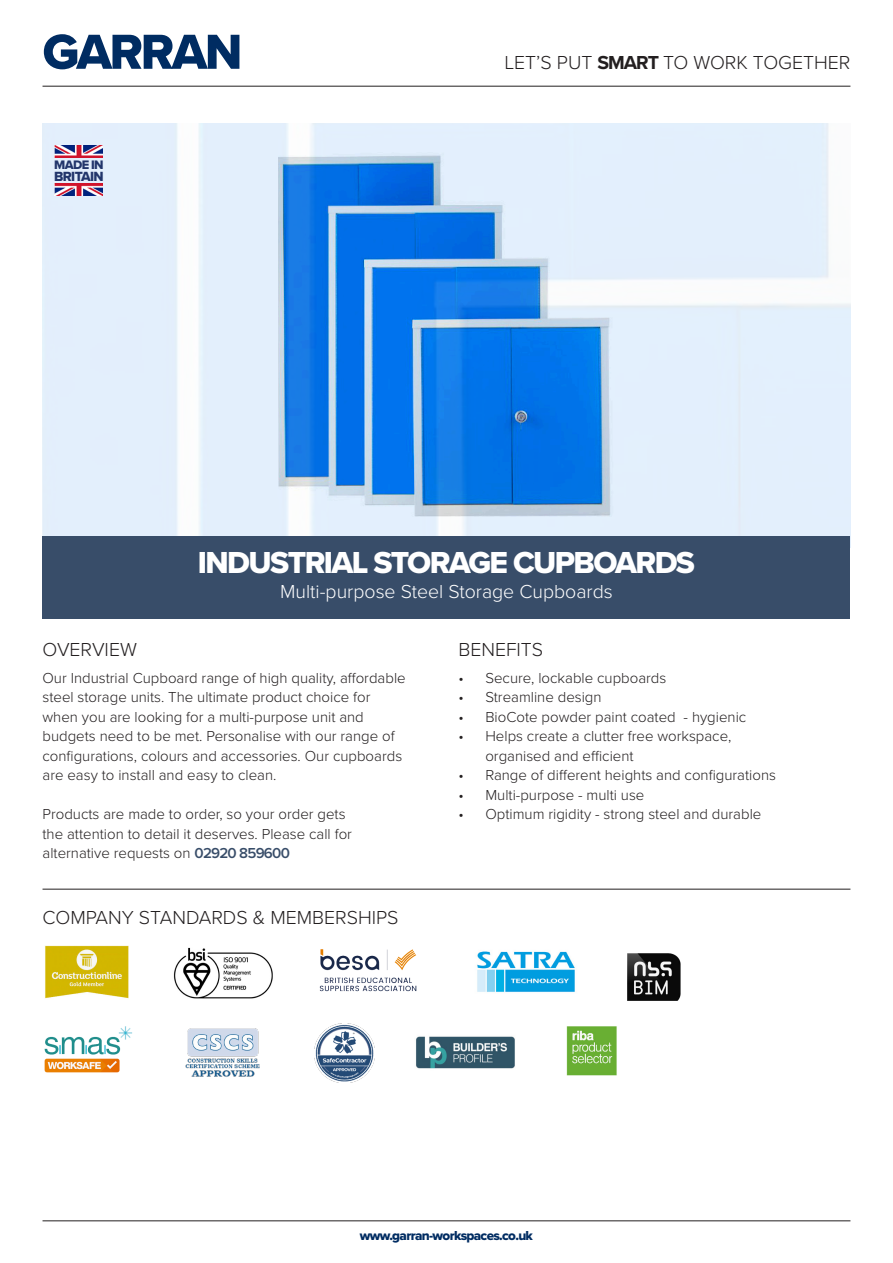
<style>
.page{position:relative;width:893px;height:1263px;background:#fff}
.page>*{position:absolute;margin:0;border:0;box-sizing:border-box;transform-origin:0 0}
.t1{font:51px "Proxima Nova Extrabld";letter-spacing:-.05em;color:#002c62}
.t2{font:31.5px "Proxima Nova Extrabld";letter-spacing:-.05em;color:#fff}
.t3{font:300 19.5px "Proxima Nova";color:#231f20}
.t4{font:300 19.5px "Proxima Nova";color:#fff}
.t5{font:300 15px/19.5px "Proxima Nova";color:#231f20}
.t6{font:13.8px "Proxima Nova Extrabld";letter-spacing:-.05em;color:#22356b}
.t7{font:13.5px "Proxima Nova Extrabld";letter-spacing:-.05em;color:#002c62}
.t8{font:12.75px "Proxima Nova Extrabld";letter-spacing:-.05em;color:#22356b}
.s1{font-weight:700}
.s2{font-weight:600;color:#384d69}
</style>
<div class="page">
<img style="left:43px;top:123px;width:807px;height:413px">
<div style="left:43px;top:536px;width:807px;height:82px;background:#384d69"></div>
<hr style="left:43px;top:1220px;width:807px;height:1px;background:#231f20">
<hr style="left:43px;top:86px;width:807px;height:1px;background:#231f20">
<hr style="left:43px;top:889px;width:807px;height:1px;background:#231f20">
<img style="left:55px;top:145px;width:48px;height:12px">
<img style="left:55px;top:183px;width:48px;height:13px">
<img style="left:45px;top:945px;width:84px;height:54px">
<img style="left:320px;top:949px;width:97px;height:43px">
<img style="left:44px;top:1026px;width:88px;height:47px">
<img style="left:185px;top:1028px;width:75px;height:49px">
<img style="left:315px;top:1023px;width:60px;height:60px">
<img style="left:416px;top:1036px;width:99px;height:33px">
<img style="left:477px;top:951px;width:98px;height:41px">
<img style="left:567px;top:1026px;width:50px;height:49px">
<img style="left:627px;top:953px;width:54px;height:48px">
<img style="left:173px;top:947px;width:100px;height:52px">
<p class="t1" style="left:43px;top:14px;width:201px">GARRAN</p>
<p class="t8" style="left:54px;top:155px;width:51px">MADE IN</p>
<p class="t6" style="left:54px;top:166px;width:51px">BRITAIN</p>
<p class="t3" style="left:504px;top:48px;width:347px">LET’S PUT <span class="s1">SMART</span> TO WORK TOGETHER</p>
<p class="t2" style="left:198px;top:539px;width:499px">INDUSTRIAL STORAGE CUPBOARDS</p>
<p class="t4" style="left:280px;top:577px;width:334px">Multi-purpose Steel Storage Cupboards</p>
<p class="t3" style="left:43px;top:635px;width:96px">OVERVIEW</p>
<p class="t3" style="left:458px;top:635px;width:86px">BENEFITS</p>
<p class="t5" style="left:43px;top:667px;width:365px">Our Industrial Cupboard range of high quality, affordable steel storage units. The ultimate product choice for when you are looking for a multi-purpose unit and budgets need to be met. Personalise with our range of configurations, colours and accessories. Our cupboards are easy to install and easy to clean.</p>
<p class="t5" style="left:43px;top:804px;width:305px">Products are made to order, so your order gets</p>
<p class="t5" style="left:43px;top:823px;width:311px">the attention to detail it deserves. Please call for</p>
<p class="t5" style="left:43px;top:843px;width:249px">alternative requests on <span class="s2">02920 859600</span></p>
<p class="t3" style="left:43px;top:903px;width:357px">COMPANY STANDARDS &amp; MEMBERSHIPS</p>
<p class="t5" style="left:458px;top:667px;width:209px">• Secure, lockable cupboards</p>
<p class="t5" style="left:458px;top:687px;width:145px">• Streamline design</p>
<p class="t5" style="left:458px;top:706px;width:289px">• BioCote powder paint coated - hygienic</p>
<p class="t5" style="left:485px;top:726px;width:247px;text-indent:-27px">• Helps create a clutter free workspace, organised and efficient</p>
<p class="t5" style="left:458px;top:765px;width:319px">• Range of different heights and configurations</p>
<p class="t5" style="left:458px;top:784px;width:188px">• Multi-purpose - multi use</p>
<p class="t5" style="left:458px;top:804px;width:304px">• Optimum rigidity - strong steel and durable</p>
<p class="t7" style="left:360px;top:1226px;width:175px">www.garran-workspaces.co.uk</p>
</div>
